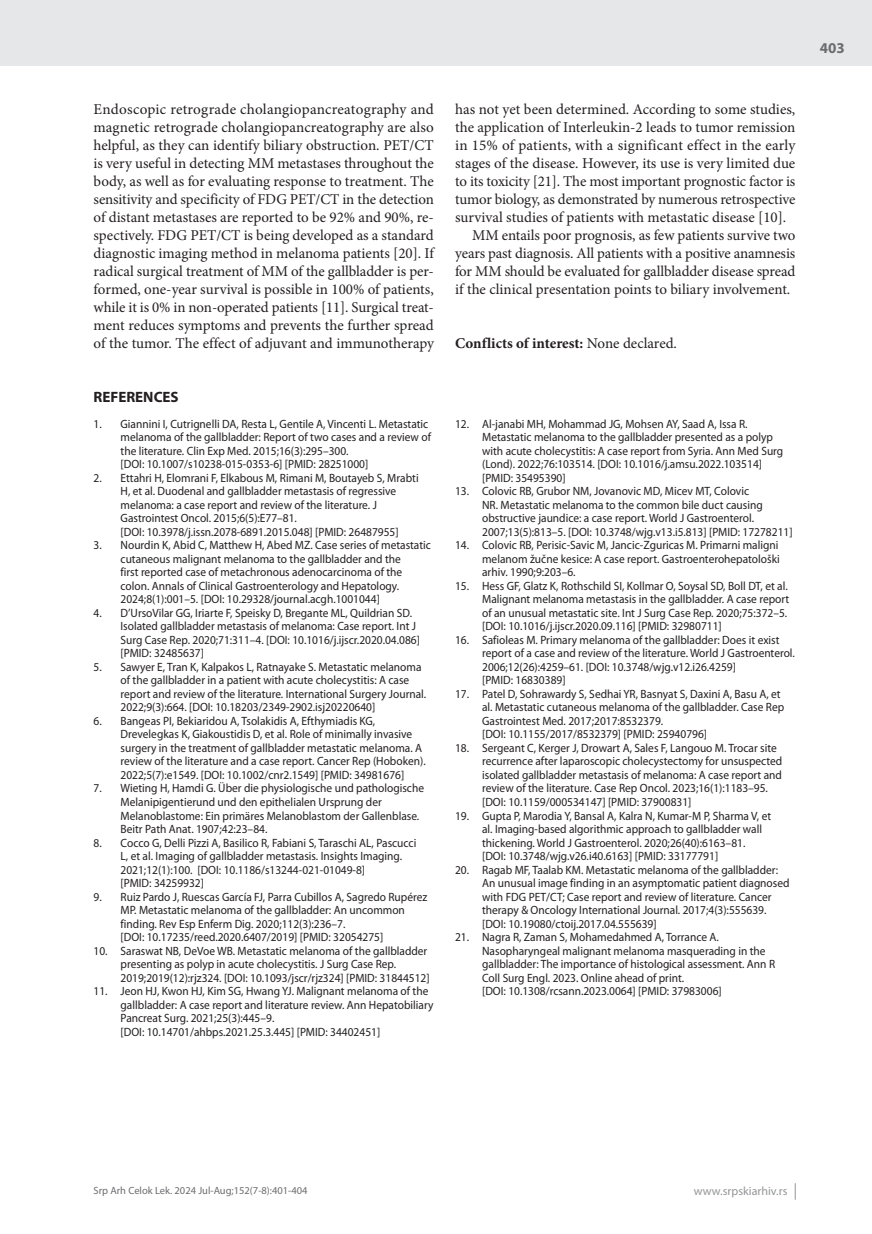
<style>
.page{position:relative;width:872px;height:1234px;background:#fff}
.page>*{position:absolute;margin:0;border:0;box-sizing:border-box;transform-origin:0 0}
.t1{font:15px/18px "Minion Pro";letter-spacing:-.005em;color:#231f20;text-align:justify}
.t2{font:15px "Minion Pro";letter-spacing:.015em;color:#231f20}
.t3{font:700 15px "Minion Pro";color:#231f20}
.t4{font:700 15px "Myriad Pro";color:#231f20}
.t5{font:700 15px "Myriad Pro";color:#6c6d70}
.t6{font:12px/13.5px "Myriad Pro";color:#231f20;scale:.95 1}
.t7{font:12px "Myriad Pro";color:#939598}
.t8{font:10.5px "Myriad Pro";color:#6c6d70}
.s1{font-weight:400}
</style>
<div class="page">
<div style="left:0;top:0;width:872px;height:66px;background:#e6e7e9"></div>
<svg style="left:795px;top:1183px;width:1px;height:16px"></svg>
<p class="t1" style="left:94px;top:100px;width:342px">Endoscopic retrograde cholangiopancreatography and magnetic retrograde cholangiopancreatography are also helpful, as they can identify biliary obstruction. PET/CT is very useful in detecting MM metastases throughout the body, as well as for evaluating response to treatment. The sensitivity and specificity of FDG PET/CT in the detection of distant metastases are reported to be 92% and 90%, re&shy;spectively. FDG PET/CT is being developed as a standard diagnostic imaging method in melanoma patients [20]. If radical surgical treatment of MM of the gallbladder is per&shy;formed, one-year survival is possible in 100% of patients, while it is 0% in non-operated patients [11]. Surgical treat&shy;ment reduces symptoms and prevents the further spread of the tumor. The effect of adjuvant and immunotherapy</p>
<p class="t1" style="left:455px;top:100px;width:342px">has not yet been determined. According to some studies,</p>
<p class="t1" style="left:455px;top:118px;width:342px">the application of Interleukin-2 leads to tumor remission</p>
<p class="t2" style="left:455px;top:135px;width:342px">in 15% of patients, with a significant effect in the early</p>
<p class="t1" style="left:455px;top:154px;width:342px">stages of the disease. However, its use is very limited due</p>
<p class="t1" style="left:455px;top:172px;width:342px">to its toxicity [21]. The most important prognostic factor is</p>
<p class="t1" style="left:455px;top:190px;width:342px">tumor biology, as demonstrated by numerous retrospective</p>
<p class="t1" style="left:455px;top:208px;width:333px">survival studies of patients with metastatic disease [10].</p>
<p class="t1" style="left:472px;top:226px;width:325px">MM entails poor prognosis, as few patients survive two</p>
<p class="t1" style="left:455px;top:244px;width:342px">years past diagnosis. All patients with a positive anamnesis</p>
<p class="t1" style="left:455px;top:262px;width:342px">for MM should be evaluated for gallbladder disease spread</p>
<p class="t1" style="left:455px;top:280px;width:337px">if the clinical presentation points to biliary involvement.</p>
<p class="t3" style="left:455px;top:332px;width:223px">Conflicts of interest: <span class="s1">None declared.</span></p>
<p class="t4" style="left:94px;top:387px;width:87px">REFERENCES</p>
<p class="t6" style="left:121px;top:416px;width:328px;text-indent:-27px">1. Giannini I, Cutrignelli DA, Resta L, Gentile A, Vincenti L. Metastatic melanoma of the gallbladder: Report of two cases and a review of the literature. Clin Exp Med. 2015;16(3):295–300.<br>[DOI: 10.1007/s10238-015-0353-6] [PMID: 28251000]</p>
<p class="t6" style="left:121px;top:470px;width:315px;text-indent:-27px">2. Ettahri H, Elomrani F, Elkabous M, Rimani M, Boutayeb S, Mrabti H, et al. Duodenal and gallbladder metastasis of regressive melanoma: a case report and review of the literature. J Gastrointest Oncol. 2015;6(5):E77–81.<br>[DOI: 10.3978/j.issn.2078-6891.2015.048] [PMID: 26487955]</p>
<p class="t6" style="left:121px;top:538px;width:328px;text-indent:-27px">3. Nourdin K, Abid C, Matthew H, Abed MZ. Case series of metastatic cutaneous malignant melanoma to the gallbladder and the<br>first reported case of metachronous adenocarcinoma of the colon. Annals of Clinical Gastroenterology and Hepatology.<br>2024;8(1):001–5. [DOI: 10.29328/journal.acgh.1001044]</p>
<p class="t6" style="left:121px;top:605px;width:316px;text-indent:-27px">4. D’UrsoVilar GG, Iriarte F, Speisky D, Bregante ML, Quildrian SD.<br>Isolated gallbladder metastasis of melanoma: Case report. Int J Surg Case Rep. 2020;71:311–4. [DOI: 10.1016/j.ijscr.2020.04.086] [PMID: 32485637]</p>
<p class="t6" style="left:121px;top:659px;width:323px;text-indent:-27px">5. Sawyer E, Tran K, Kalpakos L, Ratnayake S. Metastatic melanoma of the gallbladder in a patient with acute cholecystitis: A case report and review of the literature. International Surgery Journal.<br>2022;9(3):664. [DOI: 10.18203/2349-2902.isj20220640]</p>
<p class="t6" style="left:121px;top:713px;width:323px;text-indent:-27px">6. Bangeas PI, Bekiaridou A, Tsolakidis A, Efthymiadis KG, Drevelegkas K, Giakoustidis D, et al. Role of minimally invasive surgery in the treatment of gallbladder metastatic melanoma. A review of the literature and a case report. Cancer Rep (Hoboken).<br>2022;5(7):e1549. [DOI: 10.1002/cnr2.1549] [PMID: 34981676]</p>
<p class="t6" style="left:121px;top:781px;width:321px;text-indent:-27px">7. Wieting H, Hamdi G. Über die physiologische und pathologische Melanipigentierund und den epithelialen Ursprung der Melanoblastome: Ein primäres Melanoblastom der Gallenblase.<br>Beitr Path Anat. 1907;42:23–84.</p>
<p class="t6" style="left:121px;top:835px;width:313px;text-indent:-27px">8. Cocco G, Delli Pizzi A, Basilico R, Fabiani S, Taraschi AL, Pascucci L, et al. Imaging of gallbladder metastasis. Insights Imaging.<br>2021;12(1):100. [DOI: 10.1186/s13244-021-01049-8]<br>[PMID: 34259932]</p>
<p class="t6" style="left:121px;top:889px;width:324px;text-indent:-27px">9. Ruiz Pardo J, Ruescas García FJ, Parra Cubillos A, Sagredo Rupérez MP. Metastatic melanoma of the gallbladder: An uncommon finding. Rev Esp Enferm Dig. 2020;112(3):236–7.<br>[DOI: 10.17235/reed.2020.6407/2019] [PMID: 32054275]</p>
<p class="t6" style="left:121px;top:943px;width:327px;text-indent:-27px">10. Saraswat NB, DeVoe WB. Metastatic melanoma of the gallbladder presenting as polyp in acute cholecystitis. J Surg Case Rep.<br>2019;2019(12):rjz324. [DOI: 10.1093/jscr/rjz324] [PMID: 31844512]</p>
<p class="t6" style="left:121px;top:983px;width:331px;text-indent:-27px">11. Jeon HJ, Kwon HJ, Kim SG, Hwang YJ. Malignant melanoma of the gallbladder: A case report and literature review. Ann Hepatobiliary Pancreat Surg. 2021;25(3):445–9.<br>[DOI: 10.14701/ahbps.2021.25.3.445] [PMID: 34402451]</p>
<p class="t6" style="left:482px;top:416px;width:318px;text-indent:-27px">12. Al-janabi MH, Mohammad JG, Mohsen AY, Saad A, Issa R.<br>Metastatic melanoma to the gallbladder presented as a polyp with acute cholecystitis: A case report from Syria. Ann Med Surg (Lond). 2022;76:103514. [DOI: 10.1016/j.amsu.2022.103514] [PMID: 35495390]</p>
<p class="t6" style="left:482px;top:484px;width:328px;text-indent:-27px">13. Colovic RB, Grubor NM, Jovanovic MD, Micev MT, Colovic<br>NR. Metastatic melanoma to the common bile duct causing obstructive jaundice: a case report. World J Gastroenterol.<br>2007;13(5):813–5. [DOI: 10.3748/wjg.v13.i5.813] [PMID: 17278211]</p>
<p class="t6" style="left:482px;top:538px;width:315px;text-align:justify;text-indent:-27px">14. Colovic RB, Perisic-Savic M, Jancic-Zguricas M. Primarni maligni melanom žučne kesice: A case report. Gastroenterohepatološki arhiv. 1990;9:203–6.</p>
<p class="t6" style="left:482px;top:578px;width:325px;text-indent:-27px">15. Hess GF, Glatz K, Rothschild SI, Kollmar O, Soysal SD, Boll DT, et al.<br>Malignant melanoma metastasis in the gallbladder. A case report of an unusual metastatic site. Int J Surg Case Rep. 2020;75:372–5. [DOI: 10.1016/j.ijscr.2020.09.116] [PMID: 32980711]</p>
<p class="t6" style="left:482px;top:632px;width:331px;text-indent:-27px">16. Safioleas M. Primary melanoma of the gallbladder: Does it exist report of a case and review of the literature. World J Gastroenterol.<br>2006;12(26):4259–61. [DOI: 10.3748/wjg.v12.i26.4259]<br>[PMID: 16830389]</p>
<p class="t6" style="left:482px;top:686px;width:319px;text-indent:-27px">17. Patel D, Sohrawardy S, Sedhai YR, Basnyat S, Daxini A, Basu A, et al. Metastatic cutaneous melanoma of the gallbladder. Case Rep Gastrointest Med. 2017;2017:8532379.<br>[DOI: 10.1155/2017/8532379] [PMID: 25940796]</p>
<p class="t6" style="left:482px;top:740px;width:317px;text-indent:-27px">18. Sergeant C, Kerger J, Drowart A, Sales F, Langouo M. Trocar site recurrence after laparoscopic cholecystectomy for unsuspected isolated gallbladder metastasis of melanoma: A case report and review of the literature. Case Rep Oncol. 2023;16(1):1183–95. [DOI: 10.1159/000534147] [PMID: 37900831]</p>
<p class="t6" style="left:482px;top:808px;width:306px;text-indent:-27px">19. Gupta P, Marodia Y, Bansal A, Kalra N, Kumar-M P, Sharma V, et al. Imaging-based algorithmic approach to gallbladder wall thickening. World J Gastroenterol. 2020;26(40):6163–81. [DOI: 10.3748/wjg.v26.i40.6163] [PMID: 33177791]</p>
<p class="t6" style="left:482px;top:862px;width:325px;text-indent:-27px">20. Ragab MF, Taalab KM. Metastatic melanoma of the gallbladder:<br>An unusual image finding in an asymptomatic patient diagnosed with FDG PET/CT; Case report and review of literature. Cancer therapy &amp; Oncology International Journal. 2017;4(3):555639. [DOI: 10.19080/ctoij.2017.04.555639]</p>
<p class="t6" style="left:482px;top:929px;width:310px;text-indent:-27px">21. Nagra R, Zaman S, Mohamedahmed A, Torrance A.<br>Nasopharyngeal malignant melanoma masquerading in the gallbladder: The importance of histological assessment. Ann R Coll Surg Engl. 2023. Online ahead of print.<br>[DOI: 10.1308/rcsann.2023.0064] [PMID: 37983006]</p>
<p class="t5" style="left:820px;top:38px;width:26px">403</p>
<p class="t8" style="left:94px;top:1184px;width:216px">Srp Arh Celok Lek. 2024 Jul-Aug;152(7-8):401-404</p>
<p class="t7" style="left:694px;top:1183px;width:95px">www.srpskiarhiv.rs</p>
</div>
